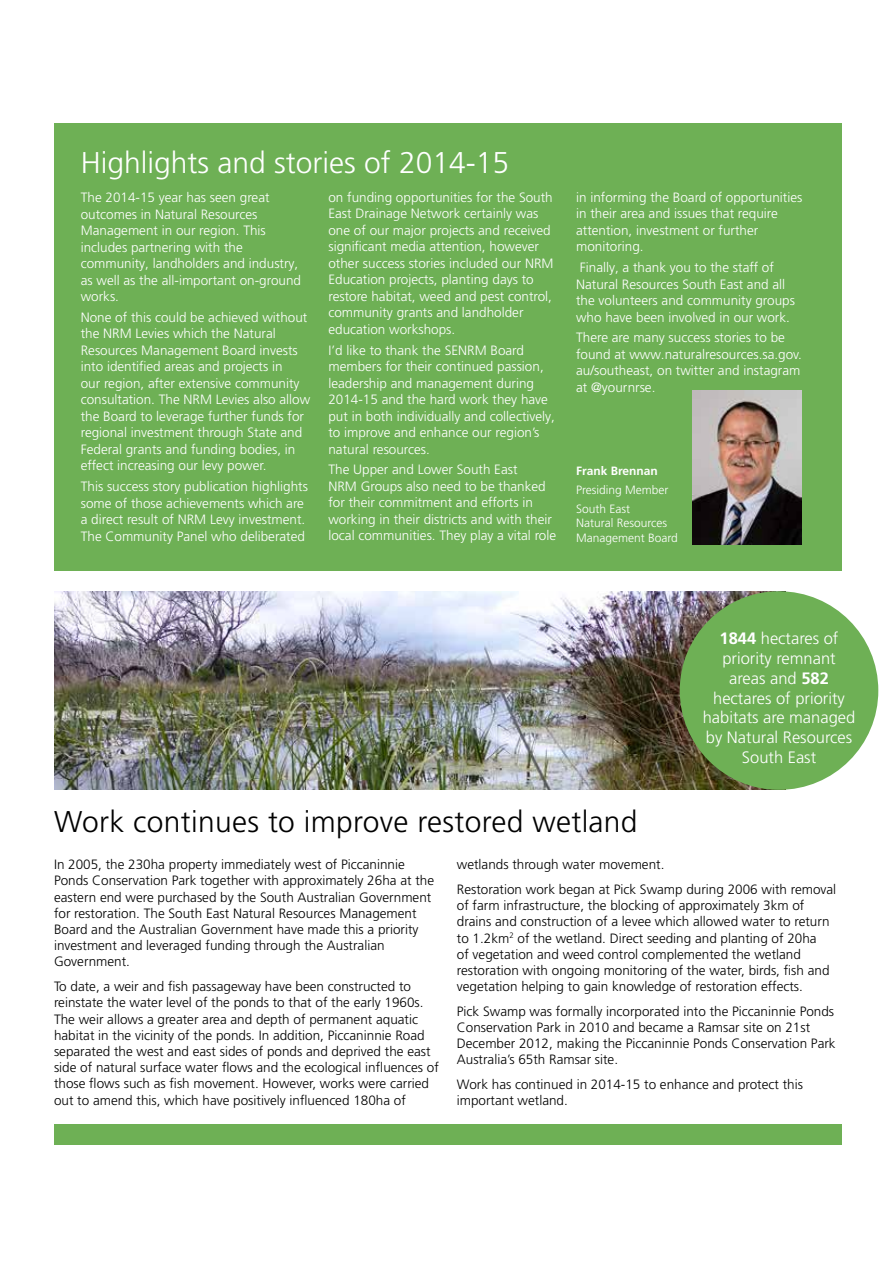
<style>
.page{position:relative;width:893px;height:1263px;background:#fff}
.page>*{position:absolute;margin:0;border:0;box-sizing:border-box;transform-origin:0 0}
.t1{font:300 30px "Frutiger LT Pro";letter-spacing:.01em;color:#000}
.t2{font:300 30px "Frutiger LT Pro";color:#fff}
.t3{font:300 16.5px/19.8px "Frutiger LT Pro";color:#fff;text-align:center}
.t4{font:300 13.5px/16.5px "Frutiger LT Pro";color:#fff}
.t5{font:300 13.5px/16.2px "Frutiger LT Pro";color:#000}
.t6{font:300 12px/18.6px "Frutiger LT Pro";color:#fff}
.t7{font:700 12px "Frutiger LT Pro";color:#fff}
.s1{font-weight:700}
</style>
<div class="page">
<div style="left:54px;top:123px;width:788px;height:448px;background:#6eb055"></div>
<div style="left:54px;top:1124px;width:788px;height:21px;background:#6eb055"></div>
<img style="left:54px;top:591px;width:715px;height:199px">
<div style="left:680px;top:591px;width:198px;height:199px;background:#6eb055;border-radius:50%"></div>
<img style="left:692px;top:390px;width:109px;height:154px">
<h1 class="t2" style="left:81px;top:145px;width:430px">Highlights and stories of 2014-15</h1>
<p class="t4" style="left:81px;top:189px;width:222px">The 2014-15 year has seen great outcomes in Natural Resources<br>Management in our region. This includes partnering with the community, landholders and industry, as well as the all-important on-ground works.</p>
<p class="t4" style="left:81px;top:309px;width:231px">None of this could be achieved without the NRM Levies which the Natural Resources Management Board invests into identified areas and projects in<br>our region, after extensive community consultation. The NRM Levies also allow the Board to leverage further funds for regional investment through State and Federal grants and funding bodies, in effect increasing our levy power.</p>
<p class="t4" style="left:81px;top:478px;width:229px">This success story publication highlights some of those achievements which are a direct result of NRM Levy investment.<br>The Community Panel who deliberated</p>
<p class="t4" style="left:328px;top:189px;width:227px">on funding opportunities for the South East Drainage Network certainly was one of our major projects and received significant media attention, however other success stories included our NRM Education projects, planting days to restore habitat, weed and pest control, community grants and landholder education workshops.</p>
<p class="t4" style="left:328px;top:342px;width:228px">I’d like to thank the SENRM Board members for their continued passion, leadership and management during 2014-15 and the hard work they have put in both individually and collectively, to improve and enhance our region’s natural resources.</p>
<p class="t4" style="left:328px;top:462px;width:229px">The Upper and Lower South East<br>NRM Groups also need to be thanked for their commitment and efforts in working in their districts and with their local communities. They play a vital role</p>
<p class="t4" style="left:576px;top:189px;width:228px">in informing the Board of opportunities in their area and issues that require attention, investment or further monitoring.</p>
<p class="t4" style="left:576px;top:259px;width:220px">Finally, a thank you to the staff of Natural Resources South East and all the volunteers and community groups who have been involved in our work.</p>
<p class="t4" style="left:576px;top:330px;width:227px">There are many success stories to be found at www.naturalresources.sa.gov. au/southeast, on twitter and instagram at @yournrse.</p>
<p class="t7" style="left:576px;top:464px;width:83px">Frank Brennan</p>
<p class="t6" style="left:576px;top:481px;width:94px">Presiding Member<br>South East</p>
<p class="t6" style="left:576px;top:516px;width:103px;line-height:14.4px">Natural Resources<br>Management Board</p>
<p class="t3" style="left:703px;top:629px;width:154px"><span class="s1">1844</span> hectares of priority remnant areas and <span class="s1">582 </span>hectares of priority habitats are managed by Natural Resources<br>South East</p>
<h1 class="t1" style="left:54px;top:804px;width:585px">Work continues to improve restored wetland</h1>
<p class="t5" style="left:54px;top:856px;width:382px">In 2005, the 230ha property immediately west of Piccaninnie Ponds Conservation Park together with approximately 26ha at the eastern end were purchased by the South Australian Government for restoration. The South East Natural Resources Management Board and the Australian Government have made this a priority investment and leveraged funding through the Australian Government.</p>
<p class="t5" style="left:54px;top:978px;width:386px">To date, a weir and fish passageway have been constructed to reinstate the water level of the ponds to that of the early 1960s.<br>The weir allows a greater area and depth of permanent aquatic habitat in the vicinity of the ponds. In addition, Piccaninnie Road separated the west and east sides of ponds and deprived the east side of natural surface water flows and the ecological influences of those flows such as fish movement. However, works were carried out to amend this, which have positively influenced 180ha of</p>
<p class="t5" style="left:457px;top:852px;width:381px;line-height:24.8px">wetlands through water movement.<br>Restoration work began at Pick Swamp during 2006 with removal</p>
<p class="t5" style="left:457px;top:897px;width:374px">of farm infrastructure, the blocking of approximately 3km of drains and construction of a levee which allowed water to return to 1.2km<sup>2</sup> of the wetland. Direct seeding and planting of 20ha of vegetation and weed control complemented the wetland restoration with ongoing monitoring of the water, birds, fish and vegetation helping to gain knowledge of restoration effects.</p>
<p class="t5" style="left:457px;top:1003px;width:380px">Pick Swamp was formally incorporated into the Piccaninnie Ponds Conservation Park in 2010 and became a Ramsar site on 21st December 2012, making the Piccaninnie Ponds Conservation Park Australia’s 65th Ramsar site.</p>
<p class="t5" style="left:457px;top:1076px;width:348px">Work has continued in 2014-15 to enhance and protect this important wetland.</p>
</div>
